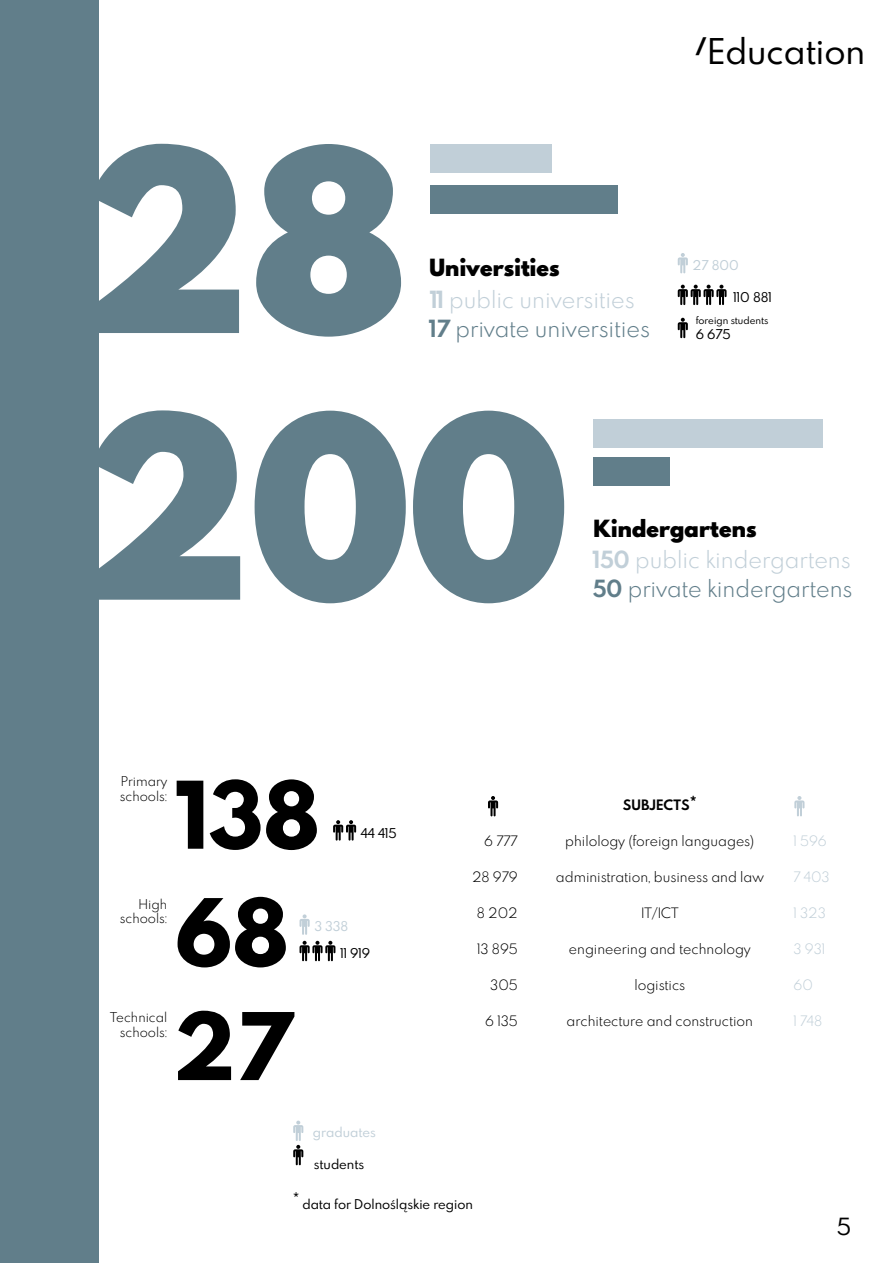
<style>
.page{position:relative;width:893px;height:1263px;background:#fff}
.page>*{position:absolute;margin:0;border:0;box-sizing:border-box;transform-origin:0 0}
.t1{font:900 225px/266.7px "Spartan MB";color:#617e8a}
.t2{font:800 82.5px/115.6px "Spartan MB";color:#000}
.t3{font:31.5px "Spartan MB";color:#000}
.t4{font:300 21px "Spartan MB";color:#617e8a}
.t5{font:300 21px "Spartan MB";color:#c1cfd8}
.t6{font:900 21px "Spartan MB";letter-spacing:.01em;color:#000}
.t7{font:21px "Spartan MB";color:#000}
.t8{font:300 12.75px "Spartan MB";color:#000}
.t9{font:300 12.75px "Spartan MB";color:#c1cfd8}
.t10{font:700 12.75px "Spartan MB";letter-spacing:.01em;color:#000}
.t11{font:12px "Spartan MB";color:#000}
.t12{font:300 12px/14.4px "Spartan MB";color:#000;text-align:right}
.t13{font:12px "Spartan MB";color:#c1cfd8}
.t14{font:9px "Spartan MB";color:#000}
.s1{font-weight:700}
.s2{font-size:19.5px}
.s3{font-size:16.5px}
</style>
<div class="page">
<div style="left:0;top:0;width:99px;height:1263px;background:#617e8a"></div>
<div style="left:431px;top:145px;width:121px;height:28px;background:#c1cfd8"></div>
<div style="left:431px;top:185px;width:187px;height:28px;background:#617e8a"></div>
<div style="left:594px;top:419px;width:229px;height:28px;background:#c1cfd8"></div>
<div style="left:594px;top:458px;width:76px;height:28px;background:#617e8a"></div>
<svg style="left:300px;top:914px;width:10px;height:21px"></svg>
<svg style="left:293px;top:1120px;width:10px;height:45px"></svg>
<svg style="left:300px;top:941px;width:35px;height:20px"></svg>
<svg style="left:333px;top:820px;width:23px;height:20px"></svg>
<svg style="left:678px;top:253px;width:10px;height:20px"></svg>
<svg style="left:678px;top:318px;width:10px;height:20px"></svg>
<svg style="left:678px;top:285px;width:49px;height:20px"></svg>
<svg style="left:794px;top:796px;width:10px;height:20px"></svg>
<svg style="left:488px;top:796px;width:10px;height:20px"></svg>
<h3 class="t3" style="left:695px;top:27px;width:172px"><sup>/</sup>Education</h3>
<h1 class="t1" style="left:80px;top:110px;width:490px">28<br>200</h1>
<h3 class="t6" style="left:429px;top:251px;width:132px">Universities</h3>
<p class="t13" style="left:693px;top:256px;width:48px">27 800</p>
<p class="t11" style="left:734px;top:288px;width:40px">110 881</p>
<p class="t14" style="left:696px;top:314px;width:73px">foreign students</p>
<p class="t11" style="left:696px;top:325px;width:37px">6 675</p>
<h3 class="t5" style="left:431px;top:284px;width:205px"><span class="s1">11</span> public universities</h3>
<h3 class="t4" style="left:430px;top:313px;width:222px"><span class="s1">17</span> private universities</h3>
<h3 class="t6" style="left:594px;top:511px;width:164px">Kindergartens</h3>
<h3 class="t5" style="left:594px;top:544px;width:259px"><span class="s1">150</span> public kindergartens</h3>
<h3 class="t4" style="left:593px;top:573px;width:261px"><span class="s1">50</span> private kindergartens</h3>
<p class="t12" style="left:120px;top:774px;width:49px;text-align:left">Primary schools:</p>
<p class="t12" style="left:120px;top:896px;width:49px">High schools:</p>
<p class="t12" style="left:110px;top:1010px;width:58px">Technical schools:</p>
<h2 class="t2" style="left:173px;top:758px;width:148px">138<br>68<br>27</h2>
<p class="t11" style="left:361px;top:824px;width:37px">44 415</p>
<p class="t13" style="left:314px;top:917px;width:35px">3 338</p>
<p class="t11" style="left:340px;top:944px;width:31px">11 919</p>
<p class="t8" style="left:484px;top:831px;width:35px">6 777</p>
<p class="t8" style="left:472px;top:867px;width:47px">28 979</p>
<p class="t8" style="left:477px;top:903px;width:42px">8 202</p>
<p class="t8" style="left:477px;top:939px;width:42px">13 895</p>
<p class="t8" style="left:490px;top:976px;width:29px">305</p>
<p class="t8" style="left:485px;top:1012px;width:34px">6 135</p>
<p class="t13" style="left:313px;top:1123px;width:63px">graduates</p>
<p class="t11" style="left:314px;top:1155px;width:51px">students</p>
<p class="t11" style="left:293px;top:1195px;width:181px"><span class="s2">*</span> data for Dolnośląskie region</p>
<p class="t10" style="left:623px;top:795px;width:75px">SUBJECTS<span class="s3">*</span></p>
<p class="t8" style="left:565px;top:831px;width:191px">philology (foreign languages)</p>
<p class="t8" style="left:556px;top:867px;width:209px">administration, business and law</p>
<p class="t8" style="left:641px;top:903px;width:39px">IT/ICT</p>
<p class="t8" style="left:569px;top:939px;width:183px">engineering and technology</p>
<p class="t8" style="left:634px;top:975px;width:52px">logistics</p>
<p class="t8" style="left:567px;top:1011px;width:188px">architecture and construction</p>
<p class="t9" style="left:793px;top:832px;width:35px">1 596</p>
<p class="t9" style="left:793px;top:868px;width:38px">7 403</p>
<p class="t9" style="left:793px;top:904px;width:34px">1 323</p>
<p class="t9" style="left:793px;top:940px;width:33px">3 931</p>
<p class="t9" style="left:793px;top:976px;width:21px">60</p>
<p class="t9" style="left:793px;top:1012px;width:30px">1 748</p>
<h3 class="t7" style="left:837px;top:1211px;width:16px">5</h3>
</div>
